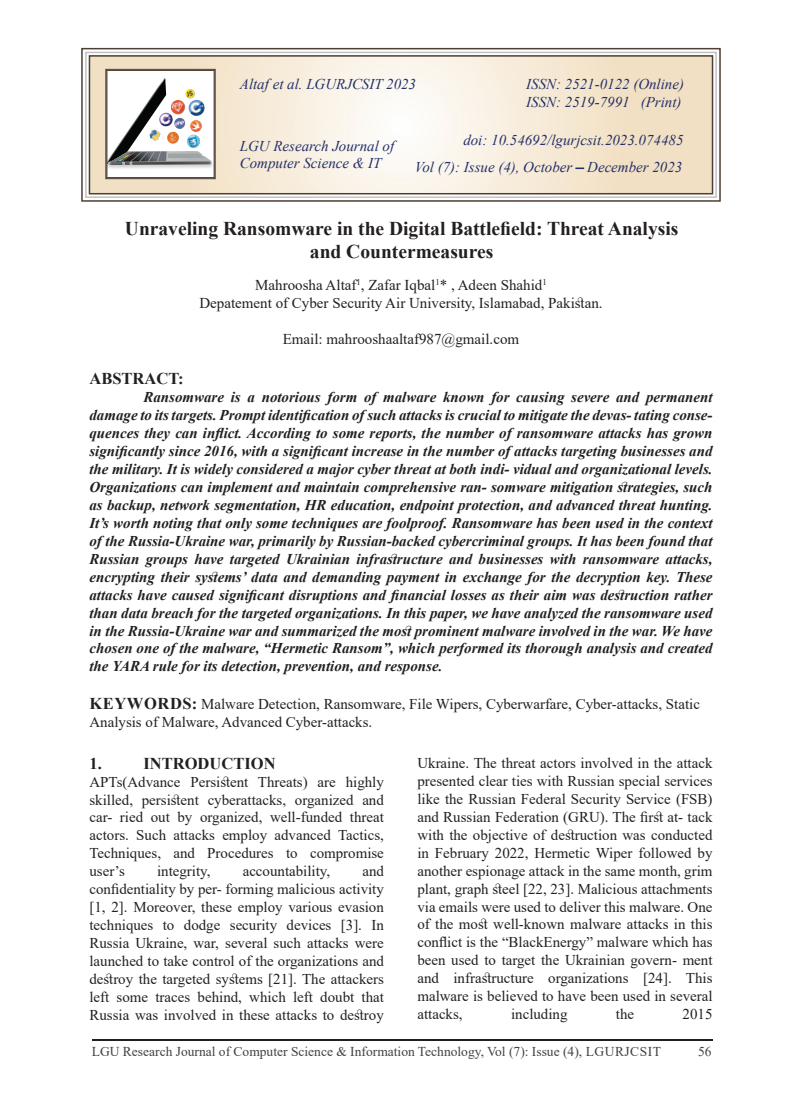
<style>
.page{position:relative;width:802px;height:1120px;background:#fff}
.page>*{position:absolute;margin:0;border:0;box-sizing:border-box;transform-origin:0 0}
.t1{font:700 19.5px/23.4px "Times New Roman";color:#231f20;text-align:center}
.t2{font:700 16.5px "Times New Roman";color:#231f20}
.t3{font:15px/18px "Times New Roman";color:#231f20;text-align:justify}
.t4{font:italic 700 15px/18px "Times New Roman";color:#231f20;text-align:justify}
.t5{font:italic 15px/18px "Times New Roman";color:#233068}
.t6{font:13.5px "Times New Roman";color:#414141}
.s1{font-weight:700;font-size:16.5px}
</style>
<div class="page">
<hr style="left:92px;top:1039px;width:620px;height:2px;background:#231f20">
<svg style="left:92px;top:58px;width:618px;height:133px;background:#f6ebd9"></svg>
<div style="left:89px;top:55px;width:624px;height:139px;border:2px solid #4c3f35"></div>
<div style="left:81px;top:48px;width:639px;height:154px;border:2px solid #4c3f35"></div>
<img style="left:104px;top:160px;width:1px;height:12px">
<svg style="left:105px;top:69px;width:111px;height:110px"></svg>
<p class="t5" style="left:240px;top:75px;width:178px">Altaf et al. LGURJCSIT 2023</p>
<p class="t5" style="left:526px;top:75px;width:159px">ISSN: 2521-0122 (Online)<br>ISSN: 2519-7991 (Print)</p>
<p class="t5" style="left:240px;top:136px;width:156px">LGU Research Journal of<br>Computer Science &amp; IT</p>
<p class="t5" style="left:415px;top:126px;width:270px;line-height:27.2px;text-align:right">doi: 10.54692/lgurjcsit.2023.074485<br>Vol (7): Issue (4), October December 2023</p>
<h1 class="t1" style="left:125px;top:216px;width:555px">Unraveling Ransomware in the Digital Battlefield: Threat Analysis and Countermeasures</h1>
<p class="t3" style="left:199px;top:275px;width:404px;text-align:center">Mahroosha Altaf<sup>1</sup>, Zafar Iqbal<sup>1</sup>* , Adeen Shahid<sup>1<br></sup>Depatement of Cyber Security Air University, Islamabad, Pakistan.</p>
<p class="t3" style="left:283px;top:329px;width:238px">Email: mahrooshaaltaf987@gmail.com</p>
<p class="t2" style="left:89px;top:367px;width:96px">ABSTRACT:</p>
<p class="t4" style="left:89px;top:388px;width:624px;text-indent:54px">Ransomware is a notorious form of malware known for causing severe and permanent damage to its targets. Prompt identification of such attacks is crucial to mitigate the devas- tating conse&shy;quences they can inflict. According to some reports, the number of ransomware attacks has grown significantly since 2016, with a significant increase in the number of attacks targeting businesses and the military. It is widely considered a major cyber threat at both indi- vidual and organizational levels.<br>Organizations can implement and maintain comprehensive ran- somware mitigation strategies, such as backup, network segmentation, HR education, endpoint protection, and advanced threat hunting.<br>It’s worth noting that only some techniques are foolproof. Ransomware has been used in the context of the Russia-Ukraine war, primarily by Russian-backed cybercriminal groups. It has been found that Russian groups have targeted Ukrainian infrastructure and businesses with ransomware attacks, encrypting their systems’ data and demanding payment in exchange for the decryption key. These attacks have caused significant disruptions and financial losses as their aim was destruction rather than data breach for the targeted organizations. In this paper, we have analyzed the ransomware used in the Russia-Ukraine war and summarized the most prominent malware involved in the war. We have chosen one of the malware, “Hermetic Ransom”, which performed its thorough analysis and created the YARA rule for its detection, prevention, and response.</p>
<p class="t3" style="left:89px;top:695px;width:612px"><span class="s1">KEYWORDS:</span> Malware Detection, Ransomware, File Wipers, Cyberwarfare, Cyber-attacks, Static<br>Analysis of Malware, Advanced Cyber-attacks.</p>
<p class="t2" style="left:89px;top:751px;width:14px">1.</p>
<p class="t2" style="left:143px;top:751px;width:133px">INTRODUCTION</p>
<p class="t3" style="left:89px;top:772px;width:296px">APTs(Advance Persistent Threats) are highly skilled, persistent cyberattacks, organized and car- ried out by organized, well-funded threat actors. Such attacks employ advanced Tactics, Techniques, and Procedures to compromise user’s</p>
<p class="t3" style="left:89px;top:862px;width:296px;text-indent:273px">and confidentiality by per- forming malicious activity [1, 2]. Moreover, these employ various evasion techniques to dodge security devices [3]. In Russia Ukraine, war, several such attacks were launched to take control of the organizations and destroy the targeted systems [21]. The attackers left some traces behind, which left doubt that Russia was involved in these attacks to destroy</p>
<p class="t3" style="left:157px;top:862px;width:55px">integrity,</p>
<p class="t3" style="left:243px;top:862px;width:89px">accountability,</p>
<p class="t3" style="left:417px;top:754px;width:296px">Ukraine. The threat actors involved in the attack presented clear ties with Russian special services like the Russian Federal Security Service (FSB) and Russian Federation (GRU). The first at- tack with the objective of destruction was conducted in February 2022, Hermetic Wiper followed by another espionage attack in the same month, grim plant, graph steel [22, 23]. Malicious attachments via emails were used to deliver this malware. One of the most well-known malware attacks in this conflict is the “BlackEnergy” malware which has been used to target the Ukrainian govern- ment and infrastructure organizations [24]. This malware is believed to have been used in several attacks,</p>
<p class="t3" style="left:511px;top:1005px;width:58px">including</p>
<p class="t3" style="left:615px;top:1005px;width:20px">the</p>
<p class="t3" style="left:682px;top:1005px;width:31px">2015</p>
<p class="t6" style="left:92px;top:1042px;width:570px">LGU Research Journal of Computer Science &amp; Information Technology, Vol (7): Issue (4), LGURJCSIT</p>
<p class="t6" style="left:698px;top:1042px;width:15px">56</p>
</div>
